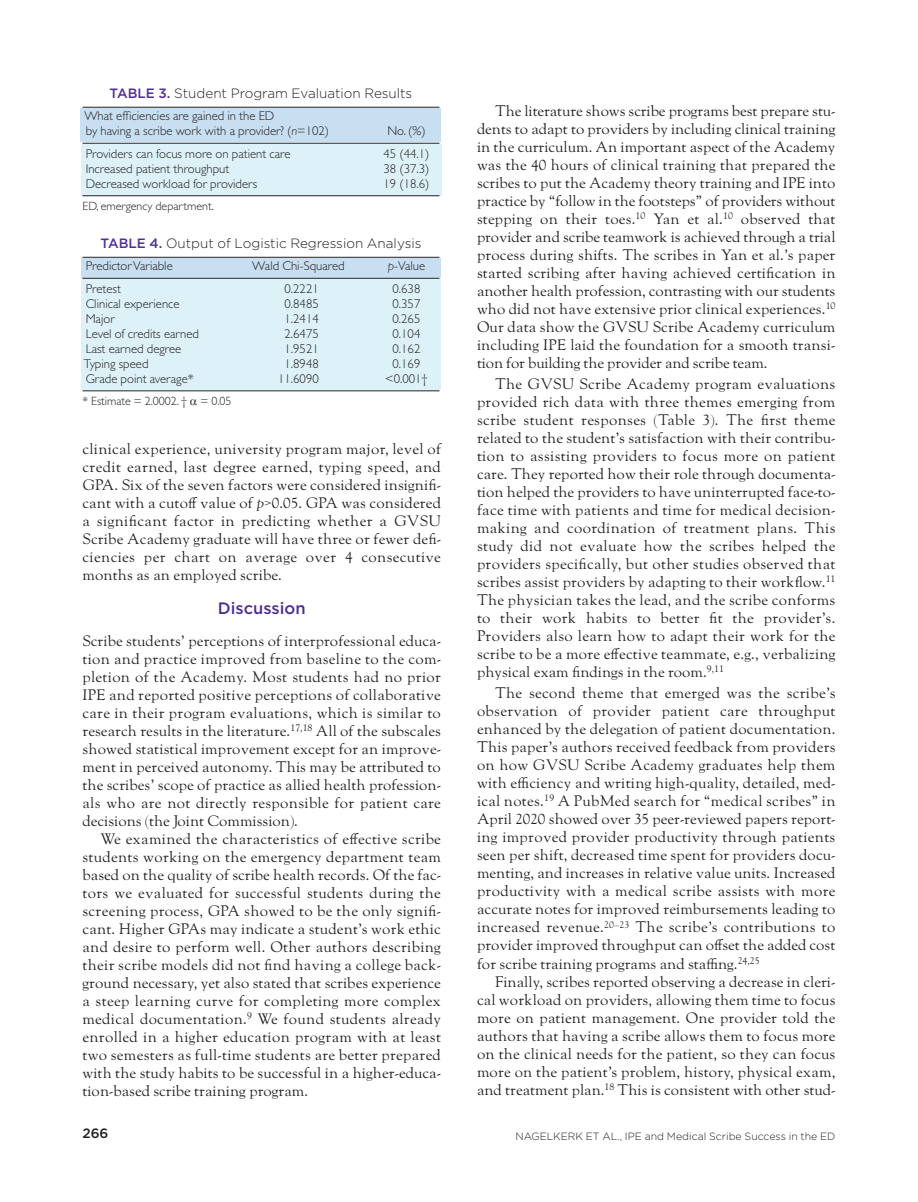
<style>
.page{position:relative;width:918px;height:1202px;background:#fff}
.page>*{position:absolute;margin:0;border:0;box-sizing:border-box;transform-origin:0 0}
.t1{font:500 16.5px "Gotham";color:#502e91}
.t2{font:15px/18px "LTC Goudy Oldstyle Pro";color:#231f20;text-align:justify}
.t3{font:300 13.5px "Gotham";color:#231f20}
.t4{font:500 13.5px "Gotham";color:#231f20}
.t5{font:300 12.75px "Gill Sans Std";color:#231f20}
.t6{font:300 12px "Gill Sans Std";color:#231f20}
.t7{font:300 10.5px "Gotham";color:#231f20}
.s1{font-weight:500;color:#502e91}
.s2{font-style:italic}
</style>
<div class="page">
<div style="left:81px;top:144px;width:360px;height:51px;background:#dcf2f8"></div>
<div style="left:81px;top:279px;width:360px;height:110px;background:#dcf2f8"></div>
<div style="left:81px;top:108px;width:360px;height:34px;background:#c8dff1"></div>
<div style="left:81px;top:258px;width:360px;height:20px;background:#c8dff1"></div>
<hr style="left:82px;top:107px;width:358px;height:1px;background:#231f20">
<hr style="left:82px;top:143px;width:358px;height:1px;background:#231f20">
<hr style="left:82px;top:195px;width:358px;height:1px;background:#231f20">
<hr style="left:82px;top:257px;width:358px;height:1px;background:#231f20">
<hr style="left:82px;top:278px;width:358px;height:1px;background:#231f20">
<hr style="left:82px;top:390px;width:358px;height:1px;background:#231f20">
<p class="t3" style="left:110px;top:88px;width:304px"><span class="s1">TABLE 3.</span> Student Program Evaluation Results</p>
<p class="t5" style="left:84px;top:112px;width:191px">What efficiencies are gained in the ED</p>
<p class="t5" style="left:86px;top:127px;width:245px">by having a scribe work with a provider? (<span class="s2">n</span>=102)</p>
<p class="t5" style="left:387px;top:127px;width:40px">No. (%)</p>
<p class="t5" style="left:86px;top:149px;width:206px">Providers can focus more on patient care</p>
<p class="t5" style="left:384px;top:149px;width:47px">45 (44.1)</p>
<p class="t5" style="left:86px;top:164px;width:145px">Increased patient throughput</p>
<p class="t5" style="left:384px;top:164px;width:47px">38 (37.3)</p>
<p class="t5" style="left:86px;top:179px;width:173px">Decreased workload for providers</p>
<p class="t5" style="left:384px;top:179px;width:47px">19 (18.6)</p>
<p class="t6" style="left:82px;top:202px;width:133px">ED, emergency department.</p>
<p class="t3" style="left:101px;top:238px;width:322px"><span class="s1">TABLE 4.</span> Output of Logistic Regression Analysis</p>
<p class="t5" style="left:86px;top:262px;width:89px">Predictor Variable</p>
<p class="t5" style="left:252px;top:262px;width:94px">Wald Chi-Squared</p>
<p class="t5" style="left:388px;top:262px;width:39px"><span class="s2">p</span>-Value</p>
<p class="t5" style="left:86px;top:284px;width:37px">Pretest</p>
<p class="t5" style="left:285px;top:284px;width:36px">0.2221</p>
<p class="t5" style="left:393px;top:284px;width:29px">0.638</p>
<p class="t5" style="left:86px;top:299px;width:95px">Clinical experience</p>
<p class="t5" style="left:285px;top:299px;width:36px">0.8485</p>
<p class="t5" style="left:393px;top:299px;width:29px">0.357</p>
<p class="t5" style="left:86px;top:314px;width:30px">Major</p>
<p class="t5" style="left:285px;top:314px;width:36px">1.2414</p>
<p class="t5" style="left:393px;top:314px;width:29px">0.265</p>
<p class="t5" style="left:86px;top:329px;width:115px">Level of credits earned</p>
<p class="t5" style="left:285px;top:329px;width:36px">2.6475</p>
<p class="t5" style="left:393px;top:329px;width:29px">0.104</p>
<p class="t5" style="left:86px;top:344px;width:97px">Last earned degree</p>
<p class="t5" style="left:285px;top:344px;width:36px">1.9521</p>
<p class="t5" style="left:393px;top:344px;width:29px">0.162</p>
<p class="t5" style="left:84px;top:359px;width:66px">Typing speed</p>
<p class="t5" style="left:285px;top:359px;width:36px">1.8948</p>
<p class="t5" style="left:393px;top:359px;width:29px">0.169</p>
<p class="t5" style="left:86px;top:374px;width:110px">Grade point average*</p>
<p class="t5" style="left:278px;top:374px;width:42px">11.6090</p>
<p class="t5" style="left:385px;top:374px;width:44px">&lt;0.001†</p>
<p class="t6" style="left:82px;top:397px;width:151px">* Estimate = 2.0002. † = 0.05</p>
<p class="t2" style="left:82px;top:439px;width:360px">clinical experience, university program major, level of credit earned, last degree earned, typing speed, and GPA. Six of the seven factors were considered insignifi&shy;cant with a cutoff value of <span class="s2">p</span>&gt;0.05. GPA was considered a significant factor in predicting whether a GVSU Scribe Academy graduate will have three or fewer defi&shy;ciencies per chart on average over 4 consecutive months as an employed scribe.</p>
<p class="t1" style="left:218px;top:602px;width:89px">Discussion</p>
<p class="t2" style="left:82px;top:631px;width:360px">Scribe students’ perceptions of interprofessional educa&shy;tion and practice improved from baseline to the com&shy;pletion of the Academy. Most students had no prior IPE and reported positive perceptions of collaborative care in their program evaluations, which is similar to research results in the literature.<sup>17,18</sup> All of the subscales showed statistical improvement except for an improve&shy;ment in perceived autonomy. This may be attributed to the scribes’ scope of practice as allied health profession&shy;als who are not directly responsible for patient care decisions (the Joint Commission).</p>
<p class="t2" style="left:82px;top:829px;width:360px;text-indent:18px">We examined the characteristics of effective scribe students working on the emergency department team based on the quality of scribe health records. Of the fac&shy;tors we evaluated for successful students during the screening process, GPA showed to be the only signifi&shy;cant. Higher GPAs may indicate a student’s work ethic and desire to perform well. Other authors describing their scribe models did not find having a college back&shy;ground necessary, yet also stated that scribes experience a steep learning curve for completing more complex medical documentation.<sup>9</sup> We found students already enrolled in a higher education program with at least two semesters as full-time students are better prepared with the study habits to be successful in a higher-educa&shy;tion-based scribe training program.</p>
<p class="t2" style="left:477px;top:102px;width:360px;text-indent:18px">The literature shows scribe programs best prepare stu&shy;dents to adapt to providers by including clinical training in the curriculum. An important aspect of the Academy was the 40 hours of clinical training that prepared the scribes to put the Academy theory training and IPE into practice by “follow in the footsteps” of providers without stepping on their toes.<sup>10</sup> Yan et al.<sup>10</sup> observed that provider and scribe teamwork is achieved through a trial process during shifts. The scribes in Yan et al.’s paper started scribing after having achieved certification in another health profession, contrasting with our students who did not have extensive prior clinical experiences.<sup>10<br></sup>Our data show the GVSU Scribe Academy curriculum including IPE laid the foundation for a smooth transi&shy;tion for building the provider and scribe team.</p>
<p class="t2" style="left:477px;top:375px;width:360px;text-indent:18px">The GVSU Scribe Academy program evaluations provided rich data with three themes emerging from scribe student responses (Table 3). The first theme related to the student’s satisfaction with their contribu&shy;tion to assisting providers to focus more on patient care. They reported how their role through documenta&shy;tion helped the providers to have uninterrupted face-to&shy;face time with patients and time for medical decision&shy;making and coordination of treatment plans. This study did not evaluate how the scribes helped the providers specifically, but other studies observed that scribes assist providers by adapting to their workflow.<sup>11<br></sup>The physician takes the lead, and the scribe conforms to their work habits to better fit the provider’s.<br>Providers also learn how to adapt their work for the scribe to be a more effective teammate, e.g., verbalizing physical exam findings in the room.<sup>9,11</sup></p>
<p class="t2" style="left:477px;top:684px;width:360px;text-indent:18px">The second theme that emerged was the scribe’s observation of provider patient care throughput enhanced by the delegation of patient documentation.<br>This paper’s authors received feedback from providers on how GVSU Scribe Academy graduates help them with efficiency and writing high-quality, detailed, med&shy;ical notes.<sup>19</sup> A PubMed search for “medical scribes” in April 2020 showed over 35 peer-reviewed papers report&shy;ing improved provider productivity through patients seen per shift, decreased time spent for providers docu&shy;menting, and increases in relative value units. Increased productivity with a medical scribe assists with more accurate notes for improved reimbursements leading to increased revenue.<sup>20–23</sup> The scribe’s contributions to provider improved throughput can offset the added cost for scribe training programs and staffing.<sup>24,25</sup></p>
<p class="t2" style="left:477px;top:972px;width:360px;text-indent:18px">Finally, scribes reported observing a decrease in cleri&shy;cal workload on providers, allowing them time to focus more on patient management. One provider told the authors that having a scribe allows them to focus more on the clinical needs for the patient, so they can focus more on the patient’s problem, history, physical exam, and treatment plan.<sup>18</sup> This is consistent with other stud-</p>
<p class="t4" style="left:82px;top:1128px;width:27px">266</p>
<p class="t7" style="left:515px;top:1132px;width:322px">NAGELKERK ET AL., IPE and Medical Scribe Success in the ED</p>
</div>
